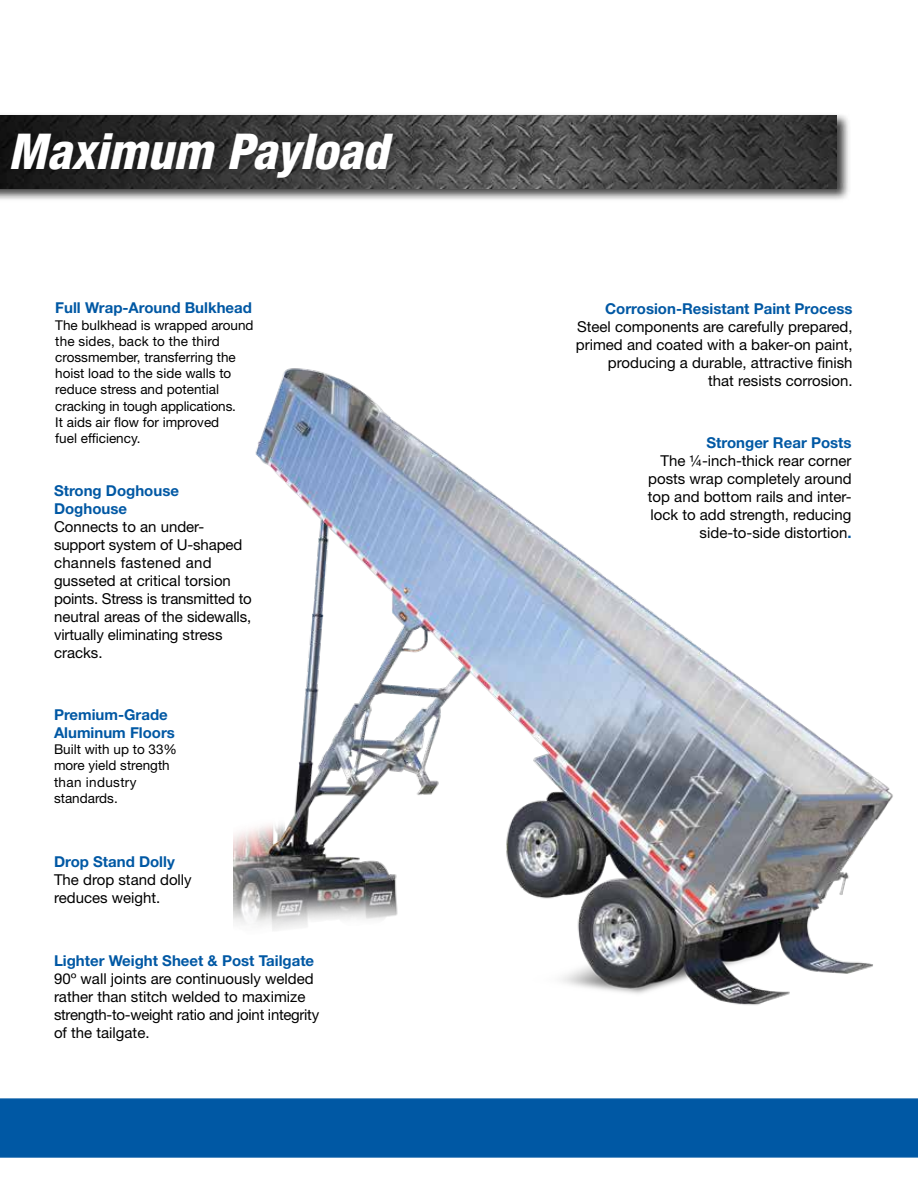
<style>
.page{position:relative;width:918px;height:1188px;background:#fff}
.page>*{position:absolute;margin:0;border:0;box-sizing:border-box;transform-origin:0 0}
.t1{font:italic 800 condensed 49.5px "Helvetica Neue LT Std";color:#fff}
.t2{font:15px/18px "Helvetica Neue LT Std";color:#000}
.t3{font:700 15px/18px "Helvetica Neue LT Std";color:#0058a4}
.t4{font:13.5px/16.2px "Helvetica Neue LT Std";color:#000}
.s1{font-weight:700;color:#0058a4}
</style>
<div class="page">
<div style="left:0;top:112px;width:851px;height:90px;background:#000;opacity:.75"></div>
<img style="left:0;top:115px;width:837px;height:74px">
<img style="left:233px;top:368px;width:660px;height:637px">
<div style="left:0;top:1098px;width:918px;height:60px;background:#0058a4"></div>
<h1 class="t1" style="left:8px;top:121px;width:381px">Maximum Payload</h1>
<p class="t3" style="left:55px;top:299px;width:198px">Full Wrap-Around Bulkhead</p>
<p class="t4" style="left:55px;top:316px;width:200px">The bulkhead is wrapped around the sides, back to the third crossmember, transferring the hoist load to the side walls to reduce stress and potential cracking in tough applications.<br>It aids air flow for improved<br>fuel efficiency.</p>
<p class="t3" style="left:54px;top:481px;width:127px">Strong Doghouse<br>Doghouse</p>
<p class="t2" style="left:54px;top:517px;width:199px">Connects to an under&shy;support system of U-shaped channels fastened and gusseted at critical torsion points. Stress is transmitted to neutral areas of the sidewalls, virtually eliminating stress cracks.</p>
<p class="t3" style="left:54px;top:705px;width:123px">Premium-Grade<br>Aluminum Floors</p>
<p class="t4" style="left:54px;top:741px;width:125px">Built with up to 33% more yield strength than industry standards.</p>
<p class="t3" style="left:54px;top:852px;width:122px">Drop Stand Dolly</p>
<p class="t2" style="left:54px;top:870px;width:139px">The drop stand dolly reduces weight.</p>
<p class="t3" style="left:54px;top:952px;width:262px">Lighter Weight Sheet &amp; Post Tailgate</p>
<p class="t2" style="left:54px;top:970px;width:267px">90º wall joints are continuously welded rather than stitch welded to maximize strength-to-weight ratio and joint integrity of the tailgate.</p>
<p class="t3" style="left:605px;top:299px;width:249px">Corrosion-Resistant Paint Process</p>
<p class="t2" style="left:576px;top:317px;width:278px;text-align:right">Steel components are carefully prepared, primed and coated with a baker-on paint, producing a durable, attractive finish<br>that resists corrosion.</p>
<p class="t3" style="left:707px;top:433px;width:147px">Stronger Rear Posts</p>
<p class="t2" style="left:648px;top:451px;width:205px;text-align:right">The ¼-inch-thick rear corner posts wrap completely around top and bottom rails and inter&shy;lock to add strength, reducing side-to-side distortion<span class="s1">.</span></p>
</div>
